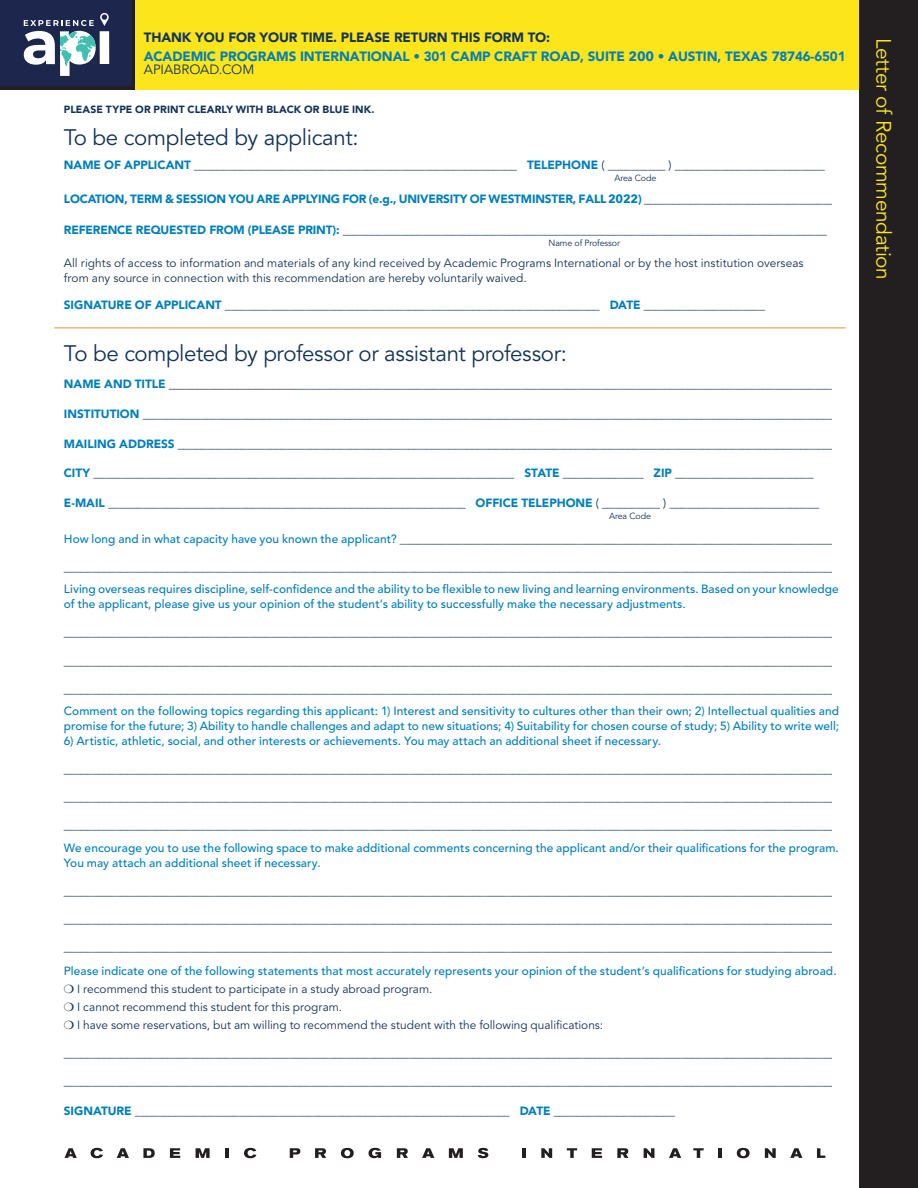
<style>
.page{position:relative;width:918px;height:1188px;background:#fff}
.page>*{position:absolute;margin:0;border:0;box-sizing:border-box;transform-origin:0 0}
.t1{font:22.35px "Avenir LT Std";letter-spacing:-.015em;color:#123459}
.t2{font:20.85px "Avenir LT Std";letter-spacing:-.015em;color:#fce61b}
.t3{font:900 13.35px/18.9px "Avenir LT Std";letter-spacing:-.01em;color:#007fbd}
.t4{font:13.35px "Avenir LT Std";color:#123459}
.t5{font:900 11.85px/22.4px "Avenir LT Std";letter-spacing:-.005em;color:#123459}
.t6{font:11.85px/17.9px "Avenir LT Std";color:#123459}
.t7{font:500 11.85px "Avenir LT Std";letter-spacing:.005em;color:#007fbd}
.t8{font:900 11.85px "Avenir LT Std";letter-spacing:-.015em;color:#007fbd}
.t9{font:900 10.35px "Avenir LT Std";letter-spacing:.005em;color:#123459}
.t10{font:8.85px "Avenir LT Std";letter-spacing:-.015em;color:#123459}
.s1{color:#123459}
.s2{font-family:"Avenir Next";font-weight:700}
.s3{color:#007fbd}
.s4{font-weight:400}
.s5{color:#231f20}
.s6{font-weight:500;color:#007fbd}
</style>
<div class="page">
<hr style="left:54px;top:328px;width:792px;height:1px;background:#f18934">
<div style="left:11px;top:0;width:856px;height:89px;background:#fce61b"></div>
<div style="left:0;top:0;width:134px;height:89px;background:#231f20"></div>
<div style="left:859px;top:0;width:59px;height:1188px;background:#231f20"></div>
<svg style="left:65px;top:1148px;width:12px;height:10px"></svg>
<svg style="left:91px;top:1148px;width:12px;height:10px"></svg>
<svg style="left:117px;top:1148px;width:12px;height:10px"></svg>
<svg style="left:143px;top:1148px;width:12px;height:10px"></svg>
<svg style="left:170px;top:1148px;width:10px;height:10px"></svg>
<svg style="left:196px;top:1148px;width:14px;height:10px"></svg>
<svg style="left:226px;top:1148px;width:3px;height:10px"></svg>
<svg style="left:244px;top:1148px;width:12px;height:10px"></svg>
<svg style="left:290px;top:1148px;width:10px;height:10px"></svg>
<svg style="left:315px;top:1148px;width:11px;height:10px"></svg>
<svg style="left:341px;top:1148px;width:13px;height:10px"></svg>
<svg style="left:369px;top:1148px;width:12px;height:10px"></svg>
<svg style="left:397px;top:1148px;width:11px;height:10px"></svg>
<svg style="left:422px;top:1148px;width:12px;height:10px"></svg>
<svg style="left:449px;top:1148px;width:14px;height:10px"></svg>
<svg style="left:478px;top:1148px;width:10px;height:10px"></svg>
<hr style="left:522px;top:1148px;width:4px;height:10px;background:#231f20">
<svg style="left:541px;top:1148px;width:11px;height:10px"></svg>
<svg style="left:567px;top:1148px;width:10px;height:10px"></svg>
<svg style="left:592px;top:1148px;width:10px;height:10px"></svg>
<svg style="left:617px;top:1148px;width:11px;height:10px"></svg>
<svg style="left:644px;top:1148px;width:10px;height:10px"></svg>
<svg style="left:669px;top:1148px;width:12px;height:10px"></svg>
<svg style="left:693px;top:1148px;width:11px;height:10px"></svg>
<hr style="left:718px;top:1148px;width:4px;height:10px;background:#231f20">
<svg style="left:737px;top:1148px;width:13px;height:10px"></svg>
<svg style="left:765px;top:1148px;width:11px;height:10px"></svg>
<svg style="left:790px;top:1148px;width:13px;height:10px"></svg>
<svg style="left:817px;top:1148px;width:8px;height:10px"></svg>
<div style="left:0;top:0;width:132px;height:86px;background:#1d264c"></div>
<svg style="left:24px;top:13px;width:86px;height:63px"></svg>
<p class="t3" style="left:144px;top:28px;width:703px"><span class="s1">THANK YOU FOR YOUR TIME. PLEASE RETURN THIS FORM TO:<br></span>ACADEMIC PROGRAMS INTERNATIONAL • 301 CAMP CRAFT ROAD, SUITE <span class="s2">200</span> • AUSTIN, TEXAS 78746-6501</p>
<p class="t4" style="left:144px;top:62px;width:112px">APIABROAD.COM</p>
<p class="t9" style="left:64px;top:103px;width:312px">PLEASE TYPE OR PRINT CLEARLY WITH BLACK OR BLUE INK.</p>
<p class="t1" style="left:64px;top:125px;width:296px">To be completed by applicant:</p>
<p class="t5" style="left:64px;top:154px;width:763px"><span class="s3">NAME OF APPLICANT</span> ________________________________________________________ <span class="s3">TELEPHONE</span> <span class="s4">(</span> __________ <span class="s4">)</span> __________________________</p>
<p class="t10" style="left:614px;top:173px;width:43px">Area Code</p>
<p class="t8" style="left:64px;top:192px;width:772px">LOCATION, TERM &amp; SESSION YOU ARE APPLYING FOR (e.g., UNIVERSITY OF WESTMINSTER, FA<span class="s2">LL 2022</span>) <span class="s1">_________________________________</span></p>
<p class="t5" style="left:64px;top:219px;width:765px"><span class="s3">REFERENCE REQUESTED FROM (PLEASE PRINT):</span> ____________________________________________________________________________________</p>
<p class="t10" style="left:549px;top:238px;width:73px">Name of Professor</p>
<p class="t6" style="left:64px;top:256px;width:741px;line-height:14.9px">All rights of access to information and materials of any kind received by Academic Programs International or by the host institution overseas from any source in connection with this recommendation are hereby voluntarily waived.</p>
<p class="t5" style="left:64px;top:293px;width:703px"><span class="s3">SIGNATURE OF APPLICANT</span> _________________________________________________________________ <span class="s3">DATE</span> _____________________</p>
<p class="t1" style="left:64px;top:341px;width:505px">To be completed by professor or assistant professor:</p>
<p class="t5" style="left:64px;top:373px;width:775px"><span class="s3">NAME AND TITLE</span> <span class="s5">______________________</span>______________________________________________________________________________________________</p>
<p class="t5" style="left:64px;top:403px;width:772px"><span class="s3">INSTITUTION</span> ________________________________________________________________________________________________________________________</p>
<p class="t5" style="left:64px;top:432px;width:773px"><span class="s3">MAILING ADDRESS</span> __________________________________________________________________________________________________________________</p>
<p class="t5" style="left:64px;top:462px;width:751px"><span class="s3">CITY</span> _________________________________________________________________________ <span class="s3">STATE</span> ______________ <span class="s3">ZIP</span> ________________________</p>
<p class="t5" style="left:64px;top:492px;width:757px"><span class="s3">E-MAIL</span> ______________________________________________________________ <span class="s3">OFFICE TELEPHONE</span> <span class="s4">(</span> __________ <span class="s4">)</span> __________________________</p>
<p class="t10" style="left:609px;top:511px;width:43px">Area Code</p>
<p class="t5" style="left:64px;top:527px;width:776px"><span class="s6">How long and in what capacity have you known the applicant?</span> ____________________________________________________________________________</p>
<p class="t5" style="left:64px;top:556px;width:777px">______________________________________________________________________________________________________________________________________<br><span class="s6">Living overseas requires discipline, self-confidence and the ability to be flexible to new living and learning environments. Based on your knowledge</span></p>
<p class="t7" style="left:64px;top:597px;width:624px">of the applicant, please give us your opinion of the student’s ability to successfully make the necessary adjustments.</p>
<p class="t5" style="left:64px;top:621px;width:774px">______________________________________________________________________________________________________________________________________</p>
<p class="t5" style="left:64px;top:649px;width:774px">______________________________________________________________________________________________________________________________________</p>
<p class="t5" style="left:64px;top:677px;width:777px">______________________________________________________________________________________________________________________________________<br><span class="s6">Comment on the following topics regarding this applicant: 1) Interest and sensitivity to cultures other than their own; 2) Intellectual qualities and</span></p>
<p class="t7" style="left:64px;top:719px;width:777px">promise for the future; 3) Ability to handle challenges and adapt to new situations; 4) Suitability for chosen course of study; 5) Ability to write well;</p>
<p class="t7" style="left:64px;top:734px;width:599px">6) Artistic, athletic, social, and other interests or achievements. You may attach an additional sheet if necessary.</p>
<p class="t5" style="left:64px;top:758px;width:774px">______________________________________________________________________________________________________________________________________</p>
<p class="t5" style="left:64px;top:786px;width:774px">______________________________________________________________________________________________________________________________________</p>
<p class="t5" style="left:64px;top:814px;width:777px">______________________________________________________________________________________________________________________________________<br><span class="s6">We encourage you to use the following space to make additional comments concerning the applicant and/or their qualifications for the program.</span></p>
<p class="t7" style="left:64px;top:856px;width:258px">You may attach an additional sheet if necessary.</p>
<p class="t5" style="left:64px;top:879px;width:774px">______________________________________________________________________________________________________________________________________</p>
<p class="t5" style="left:64px;top:908px;width:774px">______________________________________________________________________________________________________________________________________</p>
<p class="t5" style="left:64px;top:935px;width:774px;line-height:23.7px">______________________________________________________________________________________________________________________________________<br><span class="s6">Please indicate one of the following statements that most accurately represents your opinion of the student’s qualifications for studying abroad.</span></p>
<p class="t6" style="left:77px;top:980px;width:527px">I recommend this student to participate in a study abroad program.<br>I cannot recommend this student for this program.<br>I have some reservations, but am willing to recommend the student with the following qualifications:</p>
<p class="t5" style="left:64px;top:1041px;width:774px">______________________________________________________________________________________________________________________________________</p>
<p class="t5" style="left:64px;top:1070px;width:774px">______________________________________________________________________________________________________________________________________</p>
<p class="t5" style="left:64px;top:1099px;width:613px"><span class="s3">SIGNATURE</span> _________________________________________________________________ <span class="s3">DATE</span> _____________________</p>
<p class="t2" style="left:896px;top:38px;width:244px;rotate:90deg">Letter of Recommendation</p>
</div>
